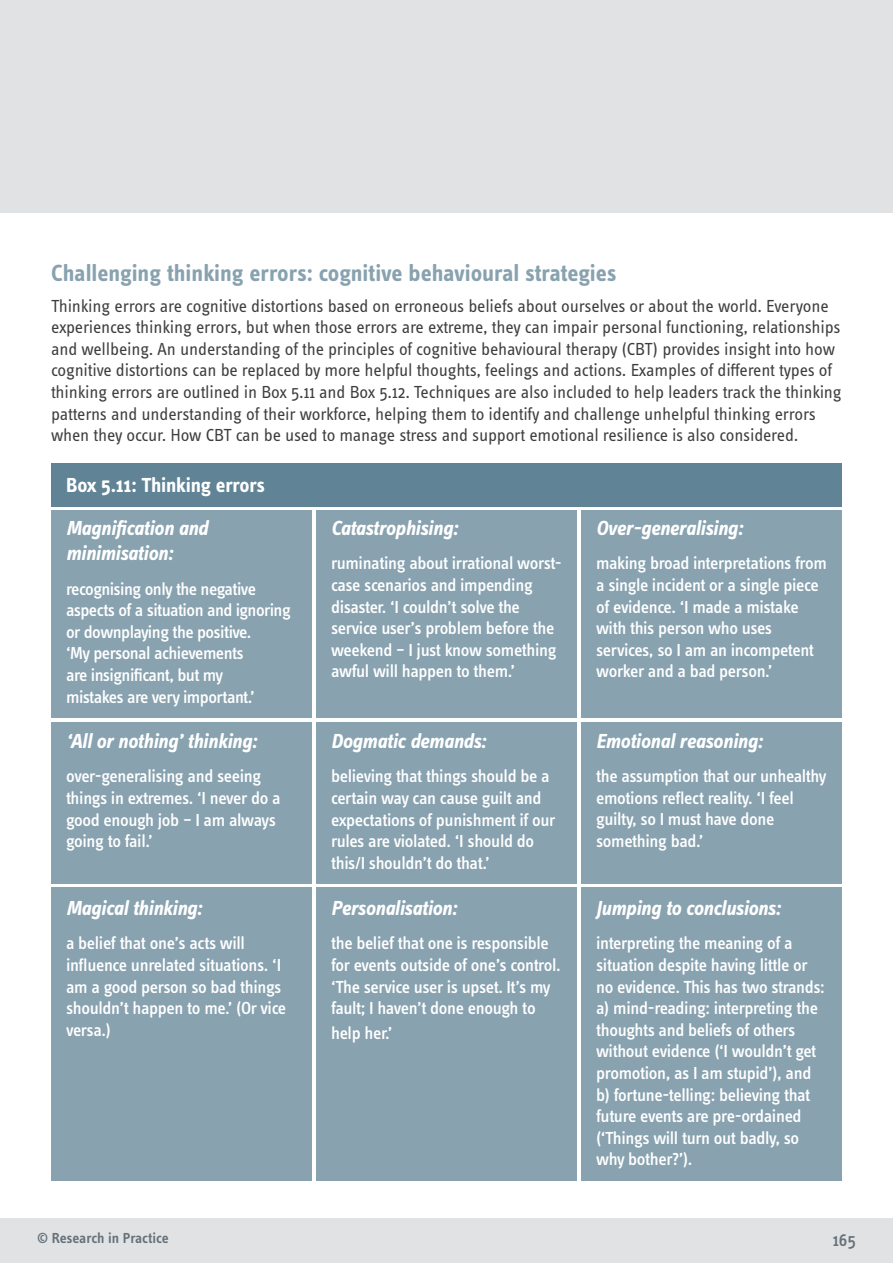
<style>
.page{position:relative;width:893px;height:1263px;background:#fff}
.page>*{position:absolute;margin:0;border:0;box-sizing:border-box;transform-origin:0 0}
.Sub_heading{font:700 24px "Info Text Pro";color:#88a2b0}
.PSDP_PT_Diagram_Head{font:italic 700 21px/25.2px "Info Text Pro";color:#fff}
.PSDP_PT_Diagram_Head-2{font:700 21px "Info Text Pro";letter-spacing:-.01em;color:#fff}
.PSDP_PT_Diagram_Head-3{font:500 18px/21.6px "Info Text Pro";letter-spacing:-.02em;color:#fff}
.PSDP_body_text{font:18px/21.6px "Info Text Pro";letter-spacing:-.01em;color:#3e3e3f}
.t1{font:500 18px "Info Text Pro";color:#667179}
.t2{font:600 15px "Info Text Pro";letter-spacing:-.01em;color:#667179}
</style>
<div class="page">
<div style="left:0;top:1218px;width:893px;height:45px;background:#e1e2e4"></div>
<div style="left:0;top:0;width:893px;height:213px;background:#e1e2e4"></div>
<div style="left:51px;top:463px;width:791px;height:44px;background:#608396"></div>
<div style="left:51px;top:510px;width:261px;height:208px;background:#88a2b0"></div>
<div style="left:51px;top:887px;width:261px;height:294px;background:#88a2b0"></div>
<div style="left:316px;top:510px;width:261px;height:208px;background:#88a2b0"></div>
<div style="left:316px;top:722px;width:261px;height:161px;background:#88a2b0"></div>
<div style="left:316px;top:887px;width:261px;height:294px;background:#88a2b0"></div>
<div style="left:581px;top:510px;width:261px;height:208px;background:#88a2b0"></div>
<div style="left:51px;top:722px;width:261px;height:161px;background:#88a2b0"></div>
<div style="left:581px;top:722px;width:261px;height:161px;background:#88a2b0"></div>
<div style="left:581px;top:887px;width:261px;height:294px;background:#88a2b0"></div>
<p class="Sub_heading" style="left:51px;top:259px;width:567px">Challenging thinking errors: cognitive behavioural strategies</p>
<p class="PSDP_body_text" style="left:51px;top:294px;width:792px">Thinking errors are cognitive distortions based on erroneous beliefs about ourselves or about the world. Everyone experiences thinking errors, but when those errors are extreme, they can impair personal functioning, relationships and wellbeing. An understanding of the principles of cognitive behavioural therapy (CBT) provides insight into how cognitive distortions can be replaced by more helpful thoughts, feelings and actions. Examples of different types of thinking errors are outlined in Box 5.11 and Box 5.12. Techniques are also included to help leaders track the thinking patterns and understanding of their workforce, helping them to identify and challenge unhelpful thinking errors when they occur. How CBT can be used to manage stress and support emotional resilience is also considered.</p>
<p class="PSDP_PT_Diagram_Head-2" style="left:66px;top:472px;width:201px">Box 5.11: Thinking errors</p>
<p class="PSDP_PT_Diagram_Head" style="left:66px;top:515px;width:143px">Magnification and minimisation:</p>
<p class="PSDP_PT_Diagram_Head-3" style="left:66px;top:577px;width:226px">recognising only the negative aspects of a situation and ignoring or downplaying the positive.<br>‘My personal achievements<br>are insignificant, but my<br>mistakes are very important.’</p>
<p class="PSDP_PT_Diagram_Head" style="left:66px;top:728px;width:192px">‘All or nothing’ thinking:</p>
<p class="PSDP_PT_Diagram_Head-3" style="left:66px;top:765px;width:216px">over-generalising and seeing things in extremes. ‘I never do a good enough job – I am always going to fail.’</p>
<p class="PSDP_PT_Diagram_Head" style="left:66px;top:895px;width:137px">Magical thinking:</p>
<p class="PSDP_PT_Diagram_Head-3" style="left:66px;top:932px;width:222px">a belief that one’s acts will influence unrelated situations. ‘I am a good person so bad things shouldn’t happen to me.’ (Or vice versa.)</p>
<p class="PSDP_PT_Diagram_Head" style="left:331px;top:515px;width:128px">Catastrophising:</p>
<p class="PSDP_PT_Diagram_Head-3" style="left:331px;top:552px;width:232px">ruminating about irrational worst&shy;case scenarios and impending disaster. ‘I couldn’t solve the service user’s problem before the weekend – I just know something awful will happen to them.’</p>
<p class="PSDP_PT_Diagram_Head" style="left:331px;top:728px;width:156px">Dogmatic demands:</p>
<p class="PSDP_PT_Diagram_Head-3" style="left:331px;top:765px;width:226px">believing that things should be a certain way can cause guilt and expectations of punishment if our rules are violated. ‘I should do this/I shouldn’t do that.’</p>
<p class="PSDP_PT_Diagram_Head" style="left:331px;top:895px;width:127px">Personalisation:</p>
<p class="PSDP_PT_Diagram_Head-3" style="left:331px;top:932px;width:231px">the belief that one is responsible for events outside of one’s control. ‘The service user is upset. It’s my fault; I haven’t done enough to</p>
<p class="PSDP_PT_Diagram_Head-3" style="left:331px;top:1022px;width:63px">help her.’</p>
<p class="PSDP_PT_Diagram_Head" style="left:596px;top:515px;width:148px">Over-generalising:</p>
<p class="PSDP_PT_Diagram_Head-3" style="left:596px;top:552px;width:232px">making broad interpretations from a single incident or a single piece of evidence. ‘I made a mistake with this person who uses services, so I am an incompetent worker and a bad person.’</p>
<p class="PSDP_PT_Diagram_Head" style="left:596px;top:728px;width:168px">Emotional reasoning:</p>
<p class="PSDP_PT_Diagram_Head-3" style="left:596px;top:765px;width:232px">the assumption that our unhealthy emotions reflect reality. ‘I feel guilty, so I must have done something bad.’</p>
<p class="PSDP_PT_Diagram_Head" style="left:596px;top:895px;width:186px">Jumping to conclusions:</p>
<p class="PSDP_PT_Diagram_Head-3" style="left:596px;top:932px;width:230px">interpreting the meaning of a situation despite having little or no evidence. This has two strands: a) mind-reading: interpreting the thoughts and beliefs of others without evidence (‘I wouldn’t get promotion, as I am stupid’), and b) fortune-telling: believing that future events are pre-ordained (‘Things will turn out badly, so why bother?’).</p>
<p class="t2" style="left:37px;top:1229px;width:133px">© Research in Practice</p>
<p class="t1" style="left:833px;top:1229px;width:52px">165 <sup>165</sup></p>
</div>
